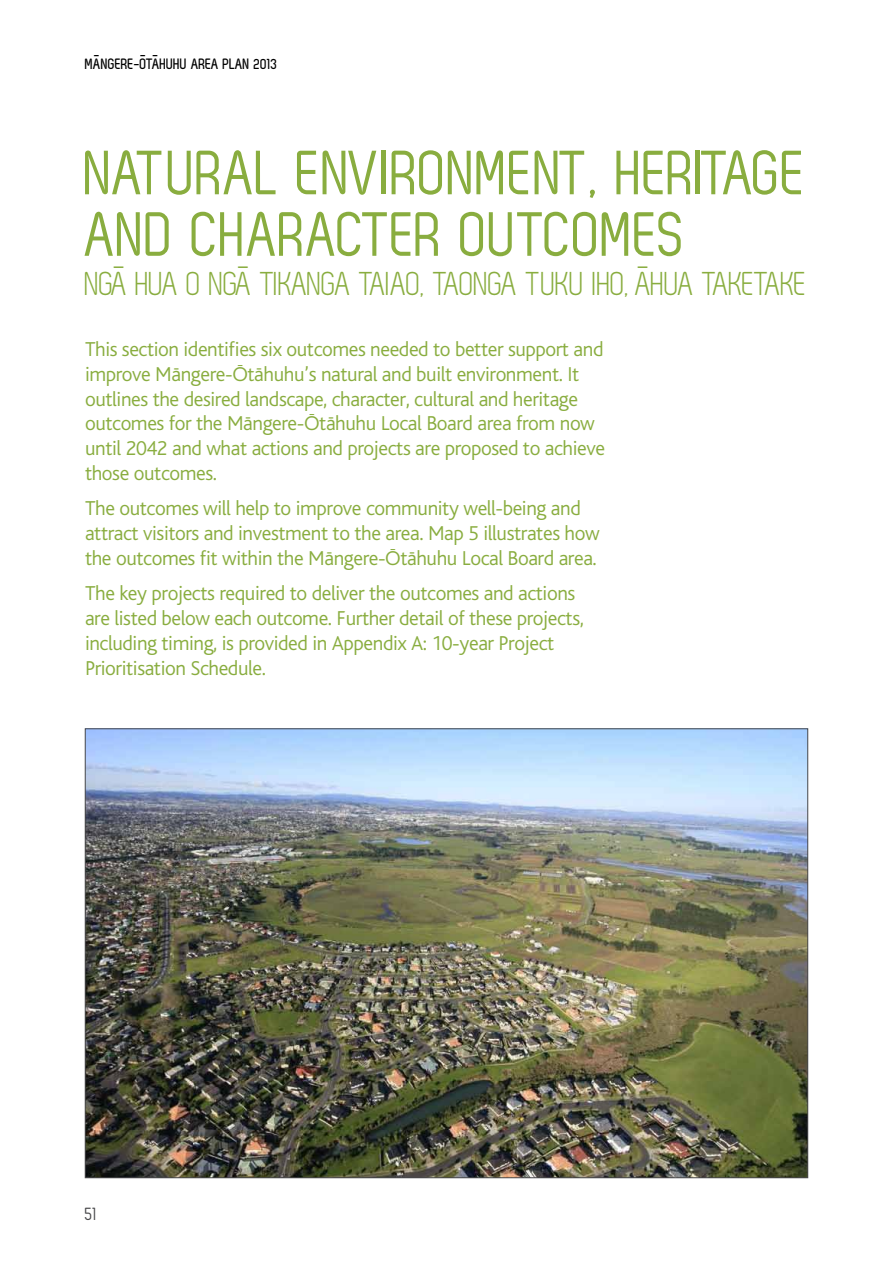
<style>
.page{position:relative;width:893px;height:1263px;background:#fff}
.page>*{position:absolute;margin:0;border:0;box-sizing:border-box;transform-origin:0 0}
.t1{font:62.25px/61.5px "Zag";color:#89ad3f}
.t2{font:33px "Zag Normal";letter-spacing:-.02em;color:#89ad3f}
.t3{font:21px/24.8px "Auckland Council Bliss Light";letter-spacing:-.02em;color:#89ad3f}
.t4{font:18px "Zag";color:#48484a}
.t5{font:700 15px "Zag";letter-spacing:-.005em;color:#000}
</style>
<div class="page">
<img style="left:87px;top:731px;width:719px;height:445px">
<p class="t5" style="left:94px;top:47px;width:8px">-</p>
<p class="t5" style="left:141px;top:47px;width:20px">- -</p>
<p class="t5" style="left:85px;top:55px;width:194px">MANGERE-OTAHUHU AREA PLAN 2013</p>
<h1 class="t1" style="left:85px;top:142px;width:724px">NATURAL ENVIRONMENT, HERITAGE<br>AND CHARACTER OUTCOMES</h1>
<h2 class="t2" style="left:85px;top:266px;width:724px">NGA HUA O NGA TIKANGA TAIAO, TAONGA TUKU IHO, AHUA TAKETAKE</h2>
<h2 class="t2" style="left:114px;top:248px;width:15px">-</h2>
<h2 class="t2" style="left:238px;top:248px;width:15px">-</h2>
<h2 class="t2" style="left:638px;top:248px;width:15px">-</h2>
<p class="t3" style="left:85px;top:337px;width:521px">This section identifies six outcomes needed to better support and improve Māngere‑Ōtāhuhu’s natural and built environment. It outlines the desired landscape, character, cultural and heritage outcomes for the Māngere-Ōtāhuhu Local Board area from now until 2042 and what actions and projects are proposed to achieve those outcomes.</p>
<p class="t3" style="left:85px;top:496px;width:516px">The outcomes will help to improve community well-being and attract visitors and investment to the area. Map 5 illustrates how the outcomes fit within the Māngere‑Ōtāhuhu Local Board area.</p>
<p class="t3" style="left:85px;top:581px;width:500px">The key projects required to deliver the outcomes and actions are listed below each outcome. Further detail of these projects, including timing, is provided in Appendix A: 10-year Project Prioritisation Schedule.</p>
<p class="t4" style="left:85px;top:1204px;width:13px">51</p>
</div>
